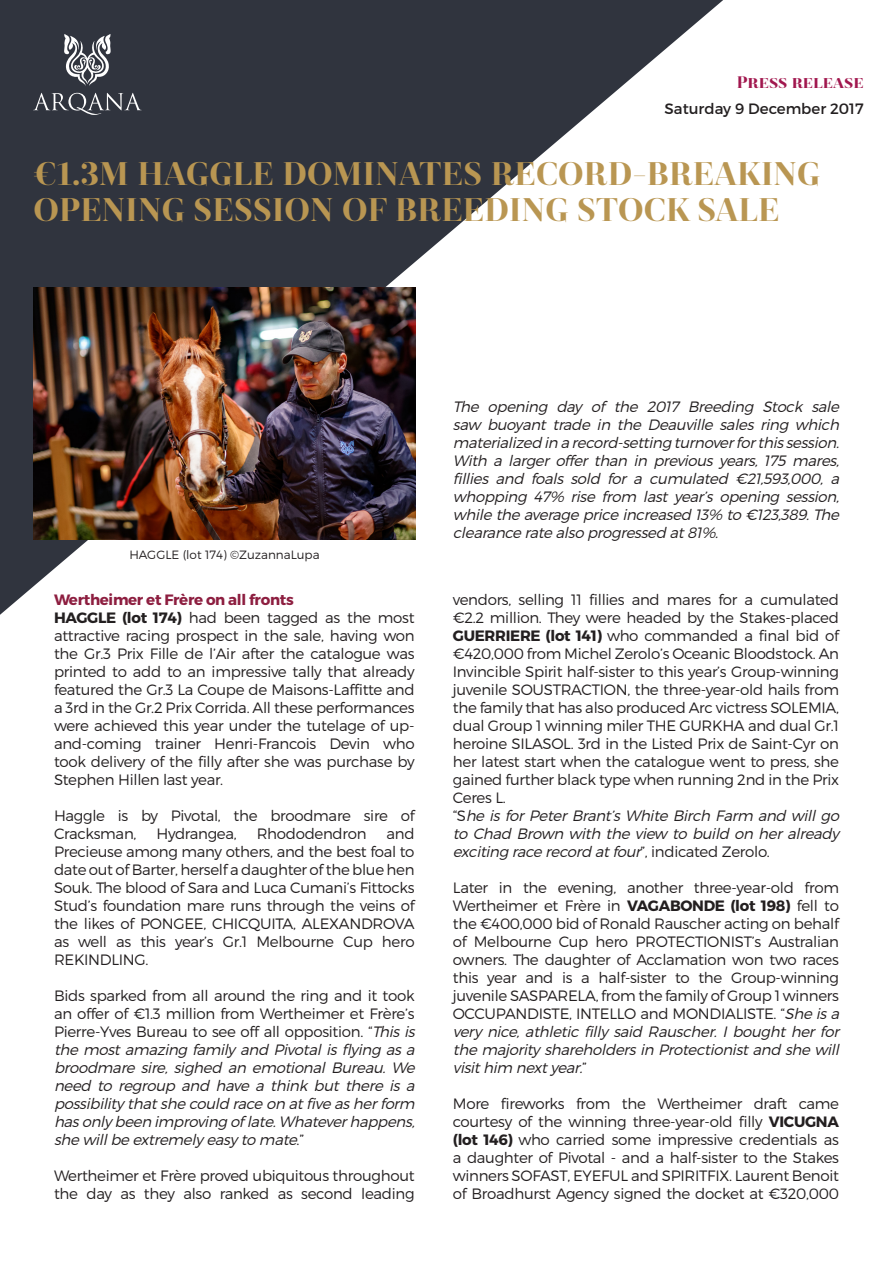
<style>
.page{position:relative;width:893px;height:1263px;background:#fff}
.page>*{position:absolute;margin:0;border:0;box-sizing:border-box;transform-origin:0 0}
.t1{font:900 35.25px/36px "Revista";letter-spacing:.01em;color:#b99652}
.t2{font:900 18px "Revista";color:#a1174e}
.t3{font:300 15px/18px "Montserrat";letter-spacing:-.02em;color:#231f20;text-align:justify}
.t4{font:italic 300 15px/18px "Montserrat";letter-spacing:-.03em;color:#231f20}
.t5{font:700 15px "Montserrat";letter-spacing:-.02em;color:#8d1e40}
.t6{font:15px "Montserrat";color:#231f20}
.t7{font:300 12px "Montserrat";color:#231f20}
.s1{font-weight:700}
.s2{font-style:normal}
.s3{font-style:italic}
</style>
<div class="page">
<svg style="left:0;top:0;width:723px;height:615px"></svg>
<svg style="left:64px;top:34px;width:47px;height:52px"></svg>
<svg style="left:33px;top:93px;width:109px;height:22px;background:#555860"></svg>
<img style="left:33px;top:287px;width:383px;height:252px">
<p class="t2" style="left:737px;top:72px;width:128px">Press release</p>
<p class="t6" style="left:665px;top:100px;width:201px">Saturday 9 December 2017</p>
<p class="t1" style="left:33px;top:158px;width:788px">€1.3M HAGGLE DOMINATES RECORD-BREAKING<br>OPENING SESSION OF BREEDING STOCK SALE</p>
<p class="t7" style="left:129px;top:547px;width:192px">HAGGLE (lot 174) ©ZuzannaLupa</p>
<p class="t5" style="left:54px;top:590px;width:241px">Wertheimer et Frère on all fronts</p>
<p class="t3" style="left:54px;top:608px;width:362px"><span class="s1">HAGGLE (lot 174)</span> had been tagged as the most attractive racing prospect in the sale, having won the Gr.3 Prix Fille de l’Air after the catalogue was printed to add to an impressive tally that already featured the Gr.3 La Coupe de Maisons-Laffitte and a 3rd in the Gr.2 Prix Corrida. All these performances were achieved this year under the tutelage of up&shy;and-coming trainer Henri-Francois Devin who took delivery of the filly after she was purchase by Stephen Hillen last year.</p>
<p class="t3" style="left:54px;top:806px;width:362px">Haggle is by Pivotal, the broodmare sire of<br>Cracksman,</p>
<p class="t3" style="left:54px;top:824px;width:362px;text-indent:333px">and Precieuse among many others, and the best foal to date out of Barter, herself a daughter of the blue hen Souk. The blood of Sara and Luca Cumani’s Fittocks Stud’s foundation mare runs through the veins of the likes of PONGEE, CHICQUITA, ALEXANDROVA as well as this year’s Gr.1 Melbourne Cup hero REKINDLING.</p>
<p class="t4" style="left:54px;top:986px;width:366px"><span class="s2">Bids sparked from all around the ring and it took an offer of €1.3 million from Wertheimer et Frère’s Pierre-Yves Bureau to see off all opposition. “</span>This is the most amazing family and Pivotal is flying as a broodmare sire, sighed an emotional Bureau. We need to regroup and have a think but there is a possibility thatshe could race on atfive asherform hasonly been improving of late.Whateverhappens, she willbe extremely easy to mate<span class="s2">. ”</span></p>
<p class="t3" style="left:54px;top:1166px;width:362px">Wertheimer et Frère proved ubiquitous throughout the day as they also ranked as second leading</p>
<p class="t3" style="left:156px;top:824px;width:82px">Hydrangea,</p>
<p class="t3" style="left:257px;top:824px;width:111px">Rhododendron</p>
<p class="t4" style="left:453px;top:397px;width:391px;text-align:justify">The opening day of the 2017 Breeding Stock sale saw buoyant trade in the Deauville sales ring which materialized in a record-setting turnoverforthissession.<br>With a larger offer than in previous years, 175 mares, fillies and foals sold for a cumulated €21,593,000, a whopping 47% rise from last year’s opening session, while the average price increased 13% to €123,389.The clearance rate also progressed at81%.</p>
<p class="t3" style="left:453px;top:590px;width:388px">vendors, selling 11 fillies and mares for a cumulated €2.2 million. They were headed by the Stakes-placed <span class="s1">GUERRIERE (lot 141)</span> who commanded a final bid of €420,000 from Michel Zerolo’s Oceanic Bloodstock. An Invincible Spirit half-sister to this year’s Group-winning juvenile SOUSTRACTION, the three-year-old hails from the family that has also produced Arc victress SOLEMIA, dual Group 1 winning miler THE GURKHA and dual Gr.1 heroine SILASOL. 3rd in the Listed Prix de Saint-Cyr on her latest start when the catalogue went to press, she gained further black type when running 2nd in the Prix Ceres L.</p>
<p class="t4" style="left:453px;top:806px;width:391px"><span class="s2">“ S</span> he is for Peter Brant’s White Birch Farm and will go to Chad Brown with the view to build on her already exciting race record atfour<span class="s2">” , i n d i c a t e d Z e ro l o .</span></p>
<p class="t3" style="left:453px;top:878px;width:391px;text-align:left">Later in the evening, another three-year-old from Wertheimer et Frère in <span class="s1">VAGABONDE (lot 198)</span> fell to the €400,000 bid of Ronald Rauscher acting on behalf of Melbourne Cup hero PROTECTIONIST’s Australian owners. The daughter of Acclamation won two races this year and is a half-sister to the Group-winning juvenile SASPARELA, from the family of Group 1 winners OCCUPANDISTE, INTELLO and MONDIALISTE. “<span class="s3">She isa very nice, athletic filly said Rauscher. I bought her for the majority shareholdersin Protectionistand she will visithim nextyear.</span>”</p>
<p class="t3" style="left:453px;top:1094px;width:388px">More fireworks from the Wertheimer draft came courtesy of the winning three-year-old filly <span class="s1">VICUGNA (lot 146)</span> who carried some impressive credentials as a daughter of Pivotal - and a half-sister to the Stakes winners SOFAST, EYEFUL and SPIRITFIX. Laurent Benoit of Broadhurst Agency signed the docket at €320,000</p>
</div>
